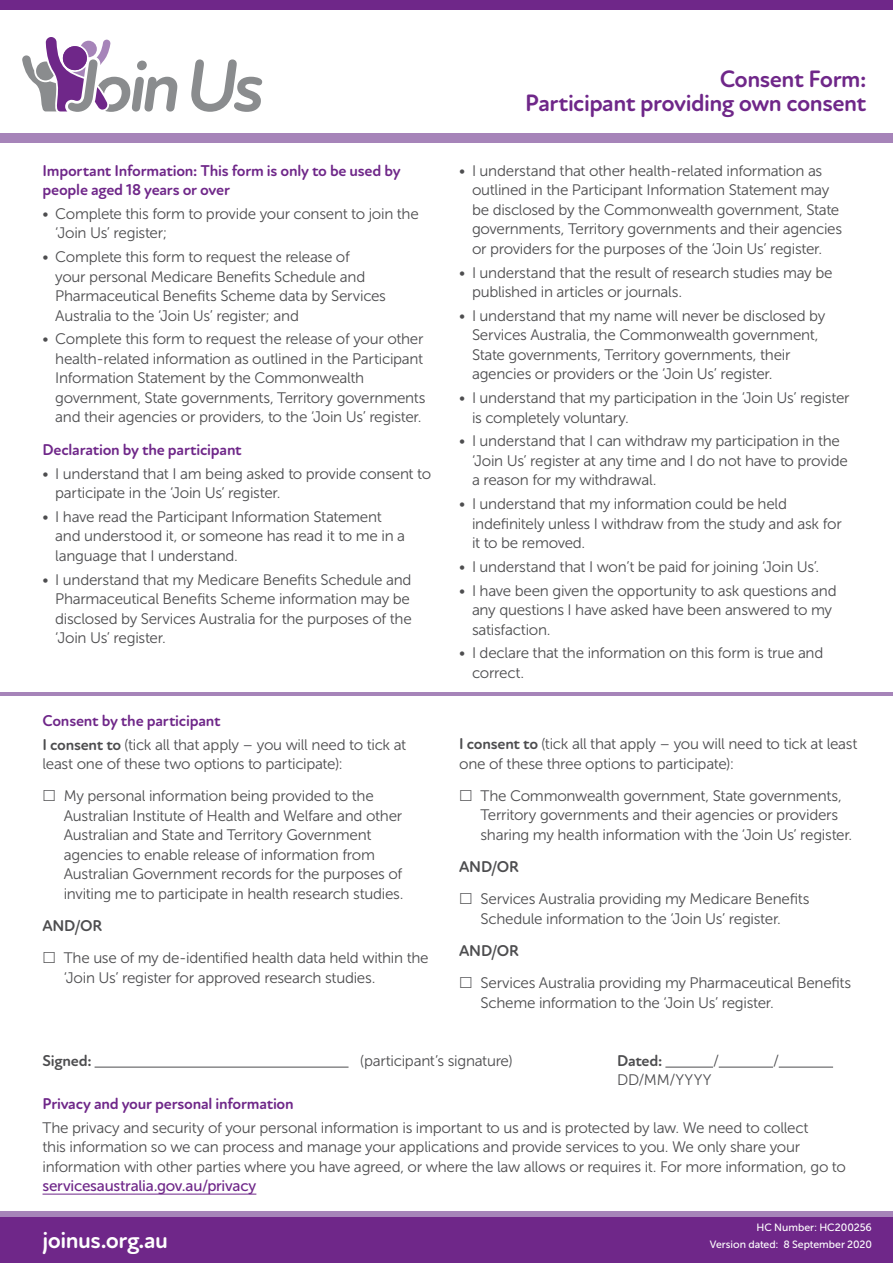
<style>
.page{position:relative;width:893px;height:1263px;background:#fff}
.page>*{position:absolute;margin:0;border:0;box-sizing:border-box;transform-origin:0 0}
._5__BigQuote{font:700 24.15px "Atten Round New";letter-spacing:-.025em;color:#6f2789}
._5__BigQuote-2{font:700 24px "Atten Round New";letter-spacing:-.02em;color:#fff}
._5__BigQuote-3{font:700 15.9px/19.5px "Atten Round New";letter-spacing:-.015em;color:#6f2789}
._5__BigQuote-4{font:700 15.9px "Atten Round New";letter-spacing:-.015em;color:#4d4d4f}
._5__BigQuote-5{font:15.15px/19.5px "Museo Sans 300";letter-spacing:-.02em;color:#4d4d4f}
._5__BigQuote-6{font:10.5px "Museo Sans 500";color:#fff}
.s1{font-family:"Atten Round New";font-weight:700;font-size:15.9px}
.s2{font-family:"Museo Sans 500";color:#6f2789}
</style>
<div class="page">
<div style="left:0;top:133px;width:893px;height:10px;background:#a684b9"></div>
<hr style="left:0;top:693px;width:893px;height:3px;background:#a684b9">
<div style="left:0;top:1215px;width:893px;height:48px;background:#6f2789"></div>
<div style="left:0;top:1211px;width:893px;height:5px;background:#a684b9"></div>
<div style="left:0;top:0;width:893px;height:9px;background:#6f2789"></div>
<svg style="left:191px;top:59px;width:71px;height:53px"></svg>
<svg style="left:22px;top:37px;width:155px;height:75px"></svg>
<hr style="left:95px;top:1067px;width:254px;height:1px;background:#4d4d4f">
<hr style="left:665px;top:1067px;width:48px;height:1px;background:#4d4d4f">
<hr style="left:719px;top:1067px;width:54px;height:1px;background:#4d4d4f">
<hr style="left:779px;top:1067px;width:54px;height:1px;background:#4d4d4f">
<hr style="left:43px;top:1194px;width:213px;height:1px;background:#6f2789">
<p class="_5__BigQuote-3" style="left:43px;top:161px;width:360px">Important Information: This form is only to be used by people aged 18 years or over</p>
<p class="_5__BigQuote-5" style="left:55px;top:204px;width:365px;text-indent:-13px">• Complete this form to provide your consent to join the ‘Join Us’ register;</p>
<p class="_5__BigQuote-5" style="left:55px;top:247px;width:332px;text-indent:-13px">• Complete this form to request the release of<br>your personal Medicare Benefits Schedule and Pharmaceutical Benefits Scheme data by Services Australia to the ‘Join Us’ register; and</p>
<p class="_5__BigQuote-5" style="left:55px;top:330px;width:372px;text-indent:-13px">• Complete this form to request the release of your other health-related information as outlined in the Participant Information Statement by the Commonwealth government, State governments, Territory governments and their agencies or providers, to the ‘Join Us’ register.</p>
<p class="_5__BigQuote-3" style="left:43px;top:440px;width:201px">Declaration by the participant</p>
<p class="_5__BigQuote-5" style="left:55px;top:464px;width:377px;text-indent:-13px">• I understand that I am being asked to provide consent to participate in the ‘Join Us’ register.</p>
<p class="_5__BigQuote-5" style="left:55px;top:507px;width:351px;text-indent:-13px">• I have read the Participant Information Statement and understood it, or someone has read it to me in a language that I understand.</p>
<p class="_5__BigQuote-5" style="left:55px;top:570px;width:358px;text-indent:-13px">• I understand that my Medicare Benefits Schedule and Pharmaceutical Benefits Scheme information may be disclosed by Services Australia for the purposes of the ‘Join Us’ register.</p>
<p class="_5__BigQuote-3" style="left:43px;top:711px;width:180px">Consent by the participant</p>
<p class="_5__BigQuote-5" style="left:43px;top:735px;width:365px"><span class="s1">I consent to</span> (tick all that apply – you will need to tick at least one of these two options to participate):</p>
<p class="_5__BigQuote-5" style="left:64px;top:786px;width:341px">My personal information being provided to the Australian Institute of Health and Welfare and other Australian and State and Territory Government agencies to enable release of information from Australian Government records for the purposes of inviting me to participate in health research studies.</p>
<p class="_5__BigQuote-4" style="left:43px;top:916px;width:61px">AND/OR</p>
<p class="_5__BigQuote-5" style="left:64px;top:948px;width:366px">The use of my de-identified health data held within the ‘Join Us’ register for approved research studies.</p>
<p class="_5__BigQuote" style="left:720px;top:65px;width:148px">Consent Form:</p>
<p class="_5__BigQuote" style="left:525px;top:89px;width:343px">Participant providing own consent</p>
<p class="_5__BigQuote-5" style="left:472px;top:161px;width:372px;text-indent:-13px">• I understand that other health-related information as outlined in the Participant Information Statement may be disclosed by the Commonwealth government, State governments, Territory governments and their agencies or providers for the purposes of the ‘Join Us’ register.</p>
<p class="_5__BigQuote-5" style="left:472px;top:263px;width:362px;text-indent:-13px">• I understand that the result of research studies may be published in articles or journals.</p>
<p class="_5__BigQuote-5" style="left:472px;top:306px;width:355px;text-indent:-13px">• I understand that my name will never be disclosed by Services Australia, the Commonwealth government, State governments, Territory governments, their agencies or providers or the ‘Join Us’ register.</p>
<p class="_5__BigQuote-5" style="left:472px;top:388px;width:379px;text-indent:-13px">• I understand that my participation in the ‘Join Us’ register is completely voluntary.</p>
<p class="_5__BigQuote-5" style="left:472px;top:431px;width:377px;text-indent:-13px">• I understand that I can withdraw my participation in the ‘Join Us’ register at any time and I do not have to provide a reason for my withdrawal.</p>
<p class="_5__BigQuote-5" style="left:472px;top:494px;width:371px;text-indent:-13px">• I understand that my information could be held indefinitely unless I withdraw from the study and ask for it to be removed.</p>
<p class="_5__BigQuote-5" style="left:459px;top:557px;width:362px">• I understand that I won’t be paid for joining ‘Join Us’.</p>
<p class="_5__BigQuote-5" style="left:472px;top:581px;width:366px;text-indent:-13px">• I have been given the opportunity to ask questions and any questions I have asked have been answered to my satisfaction.</p>
<p class="_5__BigQuote-5" style="left:472px;top:643px;width:353px;text-indent:-13px">• I declare that the information on this form is true and correct.</p>
<p class="_5__BigQuote-5" style="left:459px;top:734px;width:400px"><span class="s1">I consent to</span> (tick all that apply – you will need to tick at least one of these three options to participate):</p>
<p class="_5__BigQuote-5" style="left:480px;top:786px;width:373px">The Commonwealth government, State governments,<br>Territory governments and their agencies or providers sharing my health information with the ‘Join Us’ register.</p>
<p class="_5__BigQuote-4" style="left:459px;top:857px;width:61px">AND/OR</p>
<p class="_5__BigQuote-5" style="left:480px;top:889px;width:331px">Services Australia providing my Medicare Benefits<br>Schedule information to the ‘Join Us’ register.</p>
<p class="_5__BigQuote-4" style="left:459px;top:941px;width:61px">AND/OR</p>
<p class="_5__BigQuote-5" style="left:480px;top:973px;width:372px">Services Australia providing my Pharmaceutical Benefits<br>Scheme information to the ‘Join Us’ register.</p>
<p class="_5__BigQuote-4" style="left:43px;top:1051px;width:51px">Signed:</p>
<p class="_5__BigQuote-5" style="left:360px;top:1051px;width:154px">(participant’s signature)</p>
<p class="_5__BigQuote-4" style="left:617px;top:1051px;width:47px">Dated:</p>
<p class="_5__BigQuote-5" style="left:713px;top:1051px;width:7px">/</p>
<p class="_5__BigQuote-5" style="left:773px;top:1051px;width:7px">/</p>
<p class="_5__BigQuote-5" style="left:617px;top:1070px;width:96px">DD/MM/YYYY</p>
<p class="_5__BigQuote-3" style="left:43px;top:1094px;width:253px">Privacy and your personal information</p>
<p class="_5__BigQuote-5" style="left:43px;top:1118px;width:805px">The privacy and security of your personal information is important to us and is protected by law. We need to collect<br>this information so we can process and manage your applications and provide services to you. We only share your information with other parties where you have agreed, or where the law allows or requires it. For more information, go to <span class="s2">servicesaustralia.gov.au/privacy</span></p>
<p class="_5__BigQuote-2" style="left:43px;top:1225px;width:127px">joinus.org.au</p>
<p class="_5__BigQuote-6" style="left:756px;top:1222px;width:117px">HC Number: HC200256</p>
<p class="_5__BigQuote-6" style="left:710px;top:1239px;width:164px">Version dated: 8 September 2020</p>
</div>
